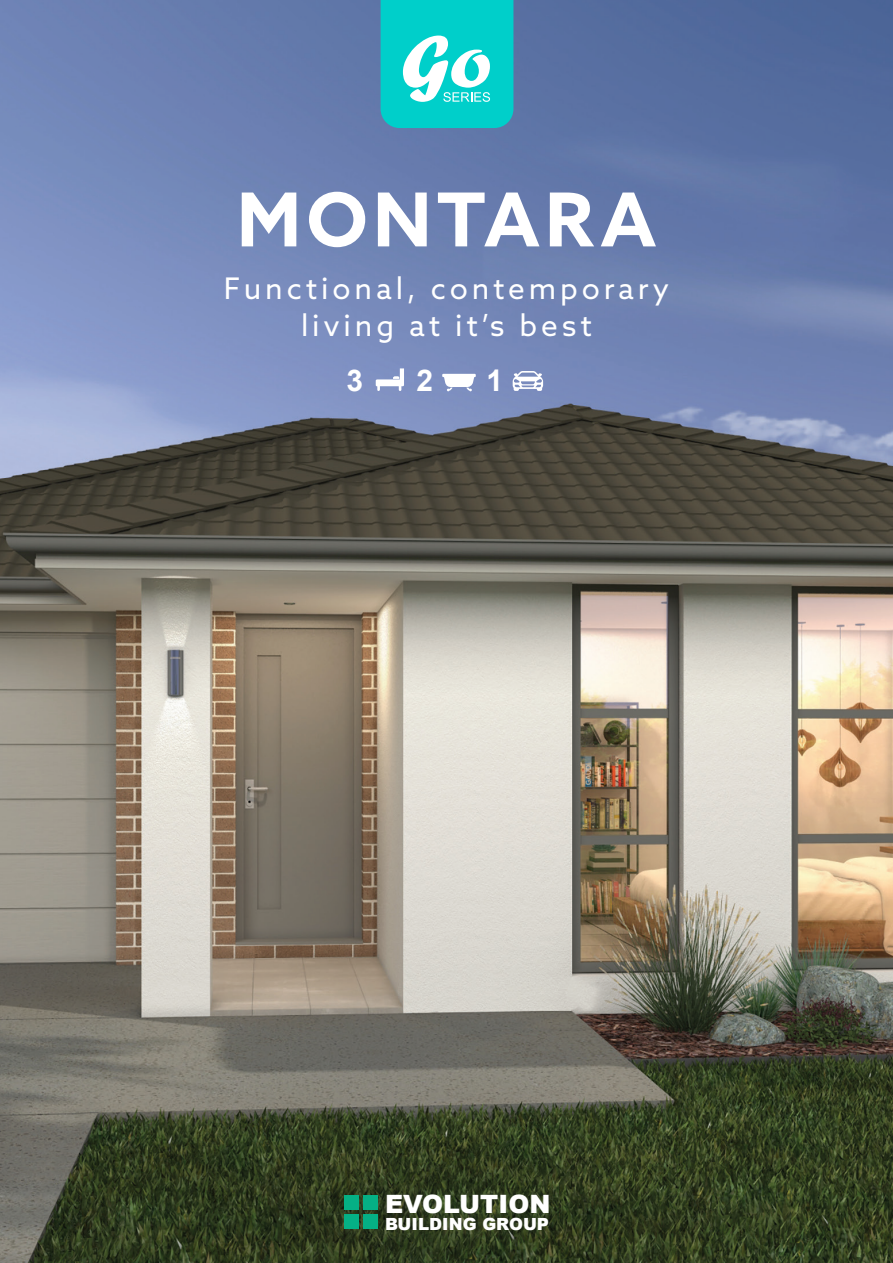
<style>
.page{position:relative;width:893px;height:1263px;background:#fff}
.page>*{position:absolute;margin:0;border:0;box-sizing:border-box;transform-origin:0 0}
.t1{font:700 74.4px "Azo Sans";letter-spacing:.07em;color:#fff}
.t2{font:700 29.85px "Arial";color:#fff}
.t3{font:29.7px "Azo Sans";letter-spacing:.13em;color:#fff}
.t4{font:900 25.2px "Arial";color:#fff}
.t5{font:900 16.8px "Arial";color:#fff}
</style>
<div class="page">
<img style="left:0;top:0;width:893px;height:1263px">
<div style="left:344px;top:1194px;width:15px;height:15px;background:#05b085"></div>
<div style="left:363px;top:1194px;width:15px;height:15px;background:#05b085"></div>
<div style="left:344px;top:1214px;width:15px;height:15px;background:#05b085"></div>
<div style="left:363px;top:1214px;width:15px;height:15px;background:#05b085"></div>
<svg style="left:381px;top:0;width:132px;height:128px;background:#29d5d2"></svg>
<svg style="left:442px;top:374px;width:34px;height:17px"></svg>
<svg style="left:376px;top:368px;width:28px;height:23px"></svg>
<svg style="left:513px;top:371px;width:30px;height:20px"></svg>
<p class="t1" style="left:237px;top:170px;width:421px">MONTARA</p>
<p class="t3" style="left:224px;top:269px;width:447px">Functional, contemporary</p>
<p class="t3" style="left:301px;top:306px;width:292px">living at it’s best</p>
<p class="t2" style="left:346px;top:360px;width:18px">3</p>
<p class="t2" style="left:416px;top:360px;width:18px">2</p>
<p class="t2" style="left:486px;top:360px;width:18px">1</p>
<p class="t4" style="left:385px;top:1185px;width:167px">EVOLUTION</p>
<p class="t5" style="left:385px;top:1211px;width:166px">BUILDING GROUP</p>
</div>
